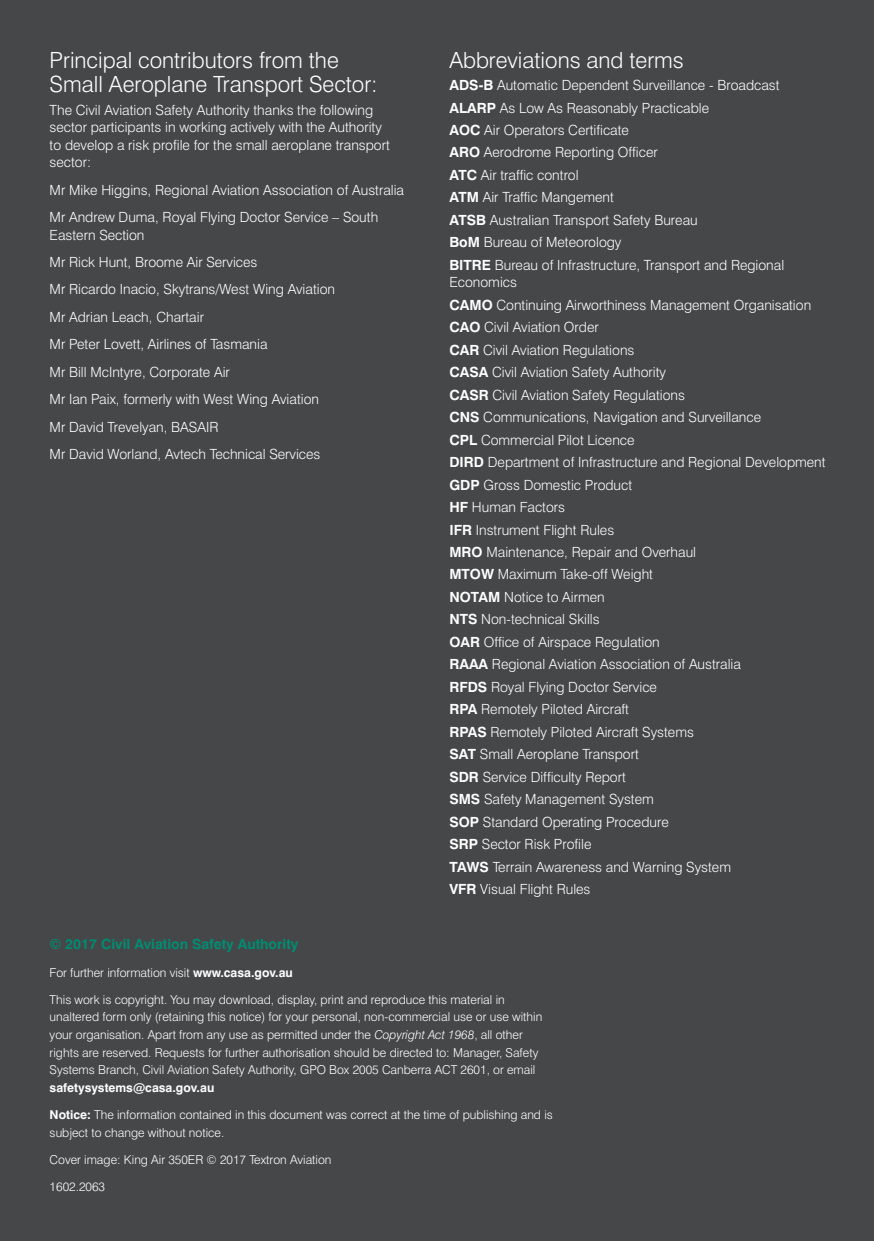
<style>
.page{position:relative;width:874px;height:1241px;background:#fff}
.page>*{position:absolute;margin:0;border:0;box-sizing:border-box;transform-origin:0 0}
.t1{font:300 22.4px/24.5px "Swiss 721 BT";color:#fff}
.t2{font:300 14px/22.4px "Swiss 721 BT";color:#fff}
.t3{font:700 14px "Swiss 721 BT";color:#008c71}
.t4{font:300 12.25px/17.5px "Swiss 721 BT";color:#fff}
.t5{font:700 12.25px "Swiss 721 BT";color:#fff}
.s1{font-weight:700}
.s2{font-style:italic}
</style>
<div class="page">
<div style="left:0;top:0;width:873px;height:1240px;background:#464749"></div>
<h1 class="t1" style="left:50px;top:47px;width:329px">Principal contributors from the<br>Small Aeroplane Transport Sector:</h1>
<p class="t2" style="left:50px;top:101px;width:341px;line-height:17.5px">The Civil Aviation Safety Authority thanks the following sector participants in working actively with the Authority to develop a risk profile for the small aeroplane transport sector:</p>
<p class="t2" style="left:50px;top:176px;width:356px;line-height:27.5px">Mr Mike Higgins, Regional Aviation Association of Australia<br>Mr Andrew Duma, Royal Flying Doctor Service – South</p>
<p class="t2" style="left:50px;top:221px;width:287px;line-height:27.5px">Eastern Section<br>Mr Rick Hunt, Broome Air Services<br>Mr Ricardo Inacio, Skytrans/West Wing Aviation Mr Adrian Leach, Chartair<br>Mr Peter Lovett, Airlines of Tasmania<br>Mr Bill McIntyre, Corporate Air<br>Mr Ian Paix, formerly with West Wing Aviation Mr David Trevelyan, BASAIR<br>Mr David Worland, Avtech Technical Services</p>
<h1 class="t1" style="left:449px;top:47px;width:236px">Abbreviations and terms</h1>
<p class="t2" style="left:449px;top:74px;width:336px"><span class="s1">ADS-B</span> Automatic Dependent Surveillance - Broadcast <span class="s1">ALARP</span> As Low As Reasonably Practicable<br><span class="s1">AOC</span> Air Operators Certificate<br><span class="s1">ARO</span> Aerodrome Reporting Officer<br><span class="s1">ATC</span> Air traffic control<br><span class="s1">ATM</span> Air Traffic Mangement<br><span class="s1">ATSB</span> Australian Transport Safety Bureau<br><span class="s1">BoM</span> Bureau of Meteorology<br><span class="s1">BITRE</span> Bureau of Infrastructure, Transport and Regional</p>
<p class="t2" style="left:449px;top:271px;width:377px">Economics<br><span class="s1">CAMO</span> Continuing Airworthiness Management Organisation <span class="s1">CAO</span> Civil Aviation Order<br><span class="s1">CAR</span> Civil Aviation Regulations<br><span class="s1">CASA</span> Civil Aviation Safety Authority<br><span class="s1">CASR</span> Civil Aviation Safety Regulations<br><span class="s1">CNS</span> Communications, Navigation and Surveillance<br><span class="s1">CPL</span> Commercial Pilot Licence<br><span class="s1">DIRD</span> Department of Infrastructure and Regional Development <span class="s1">GDP</span> Gross Domestic Product<br><span class="s1">HF</span> Human Factors<br><span class="s1">IFR</span> Instrument Flight Rules<br><span class="s1">MRO</span> Maintenance, Repair and Overhaul<br><span class="s1">MTOW</span> Maximum Take-off Weight<br><span class="s1">NOTAM</span> Notice to Airmen<br><span class="s1">NTS</span> Non-technical Skills<br><span class="s1">OAR</span> Office of Airspace Regulation<br><span class="s1">RAAA</span> Regional Aviation Association of Australia<br><span class="s1">RFDS</span> Royal Flying Doctor Service<br><span class="s1">RPA</span> Remotely Piloted Aircraft<br><span class="s1">RPAS</span> Remotely Piloted Aircraft Systems<br><span class="s1">SAT</span> Small Aeroplane Transport<br><span class="s1">SDR</span> Service Difficulty Report<br><span class="s1">SMS</span> Safety Management System<br><span class="s1">SOP</span> Standard Operating Procedure<br><span class="s1">SRP</span> Sector Risk Profile<br><span class="s1">TAWS</span> Terrain Awareness and Warning System<br><span class="s1">VFR</span> Visual Flight Rules</p>
<p class="t3" style="left:50px;top:935px;width:250px">© 2017 Civil Aviation Safety Authority</p>
<p class="t4" style="left:50px;top:963px;width:245px">For further information visit <span class="s1">www.casa.gov.au</span></p>
<p class="t4" style="left:50px;top:990px;width:494px">This work is copyright. You may download, display, print and reproduce this material in unaltered form only (retaining this notice) for your personal, non-commercial use or use within your organisation. Apart from any use as permitted under the <span class="s2">Copyright Act 1968</span>, all other rights are reserved. Requests for further authorisation should be directed to: Manager, Safety Systems Branch, Civil Aviation Safety Authority, GPO Box 2005 Canberra ACT 2601, or email</p>
<p class="t5" style="left:50px;top:1079px;width:166px">safetysystems@casa.gov.au</p>
<p class="t4" style="left:50px;top:1105px;width:504px"><span class="s1">Notice:</span> The information contained in this document was correct at the time of publishing and is subject to change without notice.</p>
<p class="t4" style="left:50px;top:1150px;width:283px">Cover image: King Air 350ER © 2017 Textron Aviation</p>
<p class="t4" style="left:50px;top:1177px;width:57px">1602.2063</p>
</div>
